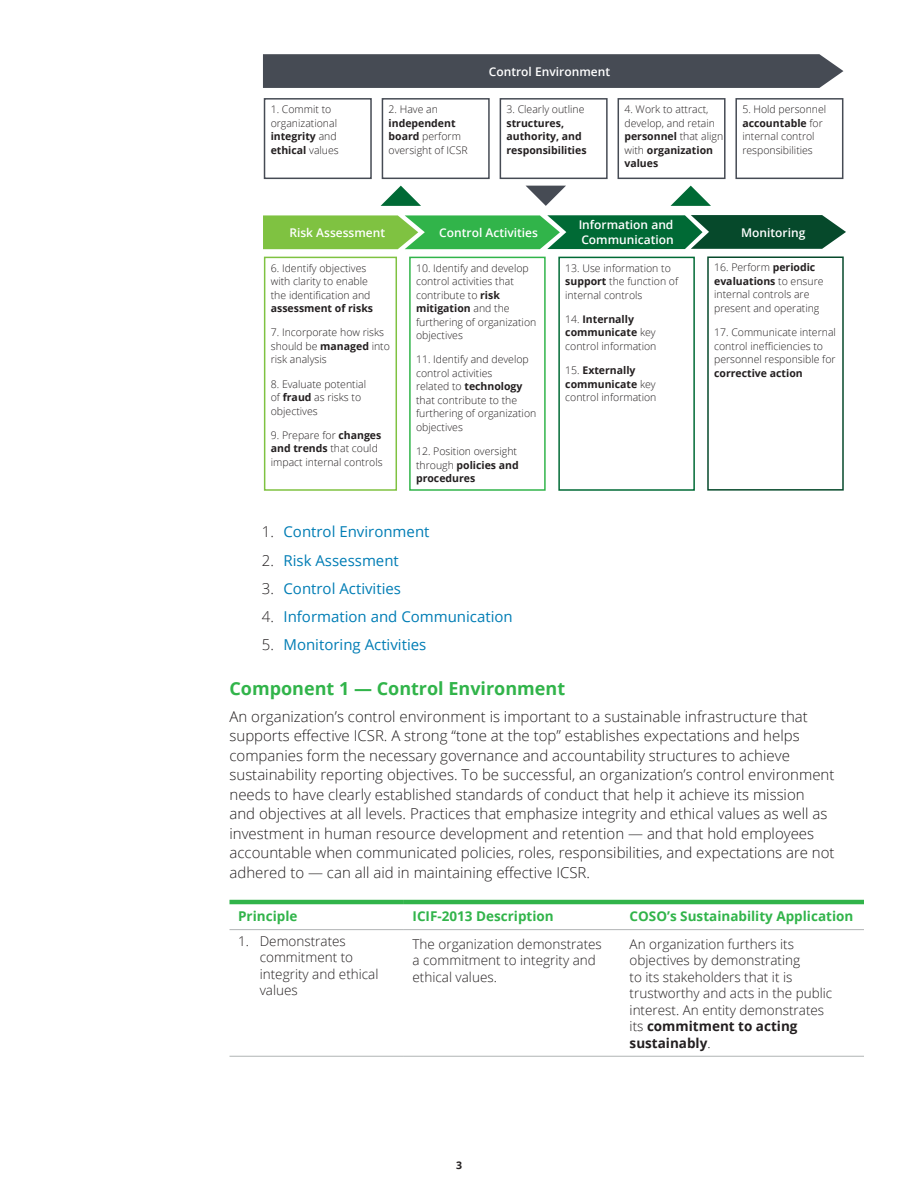
<style>
.page{position:relative;width:918px;height:1188px;background:#fff}
.page>*{position:absolute;margin:0;border:0;box-sizing:border-box;transform-origin:0 0}
.Subhead_A__Bold_Colo{font:700 18px "Open Sans";color:#31b44a}
.Body{font:300 15px/19.5px "Open Sans";color:#231f20}
.t1{font:15px "Open Sans";color:#007db5}
.Table_Body_Text{font:300 13.5px/16.5px "Open Sans";color:#231f20}
.Table_Header_Green_B{font:700 13.5px "Open Sans";color:#31b44a}
.Table_Bullet_1_no_in{font:300 13.5px/16.5px "Open Sans";color:#231f20}
.Table_Header_White_B{font:600 12px/15px "Open Sans";color:#fff}
.Table_Body_Text-2{font:300 10.5px/13.5px "Open Sans";color:#231f20}
.Table_Body_Text-3{font:700 10.5px/13.5px "Open Sans";color:#231f20}
.s1{font-weight:700}
.s2{font-weight:300}
.s3{font-weight:300;color:#231f20}
</style>
<div class="page">
<hr style="left:230px;top:1056px;width:174px;height:1px;background:#b1b4b5">
<hr style="left:404px;top:1056px;width:217px;height:1px;background:#b1b4b5">
<hr style="left:621px;top:1056px;width:243px;height:1px;background:#b1b4b5">
<hr style="left:230px;top:929px;width:174px;height:1px;background:#b1b4b5">
<hr style="left:404px;top:929px;width:217px;height:1px;background:#b1b4b5">
<hr style="left:621px;top:929px;width:243px;height:1px;background:#b1b4b5">
<hr style="left:230px;top:900px;width:174px;height:4px;background:#31b44a">
<hr style="left:404px;top:900px;width:217px;height:4px;background:#31b44a">
<hr style="left:621px;top:900px;width:243px;height:4px;background:#31b44a">
<svg style="left:263px;top:215px;width:583px;height:34px;background:#3c9247"></svg>
<div style="left:264px;top:257px;width:133px;height:234px;border:2px solid #7fc241"></div>
<div style="left:558px;top:257px;width:137px;height:234px;border:2px solid #006a35"></div>
<div style="left:409px;top:257px;width:137px;height:234px;border:2px solid #31b44a"></div>
<svg style="left:263px;top:54px;width:580px;height:34px;background:#4a4f58"></svg>
<div style="left:264px;top:98px;width:108px;height:81px;border:2px solid #464b54"></div>
<div style="left:735px;top:98px;width:108px;height:81px;border:2px solid #464b54"></div>
<div style="left:500px;top:98px;width:108px;height:81px;border:2px solid #464b54"></div>
<div style="left:382px;top:98px;width:108px;height:81px;border:2px solid #464b54"></div>
<div style="left:618px;top:98px;width:108px;height:81px;border:2px solid #464b54"></div>
<svg style="left:381px;top:186px;width:40px;height:20px"></svg>
<svg style="left:671px;top:186px;width:40px;height:20px"></svg>
<svg style="left:526px;top:186px;width:40px;height:20px"></svg>
<p class="Table_Header_White_B" style="left:489px;top:64px;width:123px">Control Environment</p>
<p class="Table_Body_Text-2" style="left:271px;top:102px;width:70px">1. Commit to organizational <span class="s1">integrity</span> and <span class="s1">ethical</span> values</p>
<p class="Table_Body_Text-2" style="left:742px;top:102px;width:85px">5. Hold personnel <span class="s1">accountable</span> for internal control responsibilities</p>
<p class="Table_Body_Text-2" style="left:389px;top:102px;width:81px">2. Have an <span class="s1">independent board</span> perform oversight of ICSR</p>
<p class="Table_Body_Text-2" style="left:624px;top:102px;width:100px">4. Work to attract, develop, and retain <span class="s1">personnel</span> that align with <span class="s1">organization values</span></p>
<p class="Table_Body_Text-3" style="left:507px;top:102px;width:82px"><span class="s2">3. Clearly outline </span>structures, authority, and responsibilities</p>
<p class="Table_Header_White_B" style="left:289px;top:225px;width:97px">Risk Assessment</p>
<p class="Table_Header_White_B" style="left:439px;top:225px;width:100px">Control Activities</p>
<p class="Table_Header_White_B" style="left:579px;top:217px;width:97px">Information and<br>Communication</p>
<p class="Table_Header_White_B" style="left:741px;top:224px;width:66px">Monitoring</p>
<p class="Table_Body_Text-2" style="left:271px;top:261px;width:104px">6. Identify objectives with clarity to enable the identification and <span class="s1">assessment of risks</span></p>
<p class="Table_Body_Text-2" style="left:271px;top:326px;width:121px">7. Incorporate how risks should be <span class="s1">managed</span> into risk analysis</p>
<p class="Table_Body_Text-2" style="left:271px;top:377px;width:97px">8. Evaluate potential of <span class="s1">fraud</span> as risks to objectives</p>
<p class="Table_Body_Text-2" style="left:271px;top:428px;width:113px">9. Prepare for <span class="s1">changes and trends</span> that could impact internal controls</p>
<p class="Table_Body_Text-2" style="left:714px;top:261px;width:111px">16. Perform <span class="s1">periodic evaluations</span> to ensure internal controls are present and operating</p>
<p class="Table_Body_Text-2" style="left:714px;top:325px;width:123px">17. Communicate internal control inefficiencies to personnel responsible for <span class="s1">corrective action</span></p>
<p class="Table_Body_Text-2" style="left:416px;top:261px;width:122px">10. Identify and develop control activities that contribute to <span class="s1">risk mitigation</span> and the furthering of organization objectives</p>
<p class="Table_Body_Text-2" style="left:416px;top:353px;width:122px">11. Identify and develop control activities<br>related to <span class="s1">technology </span>that contribute to the furthering of organization objectives</p>
<p class="Table_Body_Text-2" style="left:416px;top:444px;width:104px">12. Position oversight through <span class="s1">policies and procedures</span></p>
<p class="Table_Body_Text-2" style="left:565px;top:261px;width:114px">13. Use information to <span class="s1">support</span> the function of internal controls</p>
<p class="Table_Body_Text-2" style="left:565px;top:312px;width:93px">14. <span class="s1">Internally communicate</span> key control information</p>
<p class="Table_Body_Text-2" style="left:565px;top:363px;width:93px">15. <span class="s1">Externally communicate</span> key control information</p>
<p class="t1" style="left:262px;top:522px;width:169px"><span class="s3">1.</span> Control Environment</p>
<p class="t1" style="left:262px;top:550px;width:138px"><span class="s3">2.</span> Risk Assessment</p>
<p class="t1" style="left:262px;top:578px;width:141px"><span class="s3">3.</span> Control Activities</p>
<p class="t1" style="left:262px;top:606px;width:252px"><span class="s3">4.</span> Information and Communication</p>
<p class="t1" style="left:262px;top:634px;width:166px"><span class="s3">5.</span> Monitoring Activities</p>
<p class="Subhead_A__Bold_Colo" style="left:230px;top:676px;width:337px">Component 1 — Control Environment</p>
<p class="Body" style="left:230px;top:706px;width:607px">An organization’s control environment is important to a sustainable infrastructure that supports effective ICSR. A strong “tone at the top” establishes expectations and helps companies form the necessary governance and accountability structures to achieve sustainability reporting objectives. To be successful, an organization’s control environment needs to have clearly established standards of conduct that help it achieve its mission<br>and objectives at all levels. Practices that emphasize integrity and ethical values as well as investment in human resource development and retention — and that hold employees accountable when communicated policies, roles, responsibilities, and expectations are not adhered to — can all aid in maintaining effective ICSR.</p>
<p class="Table_Header_Green_B" style="left:238px;top:907px;width:61px">Principle</p>
<p class="Table_Header_Green_B" style="left:413px;top:907px;width:143px">ICIF-2013 Description</p>
<p class="Table_Header_Green_B" style="left:630px;top:907px;width:225px">COSO’s Sustainability Application</p>
<p class="Table_Bullet_1_no_in" style="left:260px;top:932px;width:120px;text-indent:-22px">1. Demonstrates commitment to integrity and ethical values</p>
<p class="Table_Body_Text" style="left:413px;top:935px;width:191px">The organization demonstrates a commitment to integrity and ethical values.</p>
<p class="Table_Body_Text" style="left:630px;top:935px;width:204px">An organization furthers its objectives by demonstrating<br>to its stakeholders that it is trustworthy and acts in the public interest. An entity demonstrates its <span class="s1">commitment to acting sustainably</span>.</p>
<p class="Table_Body_Text-3" style="left:456px;top:1158px;width:7px">3</p>
</div>
